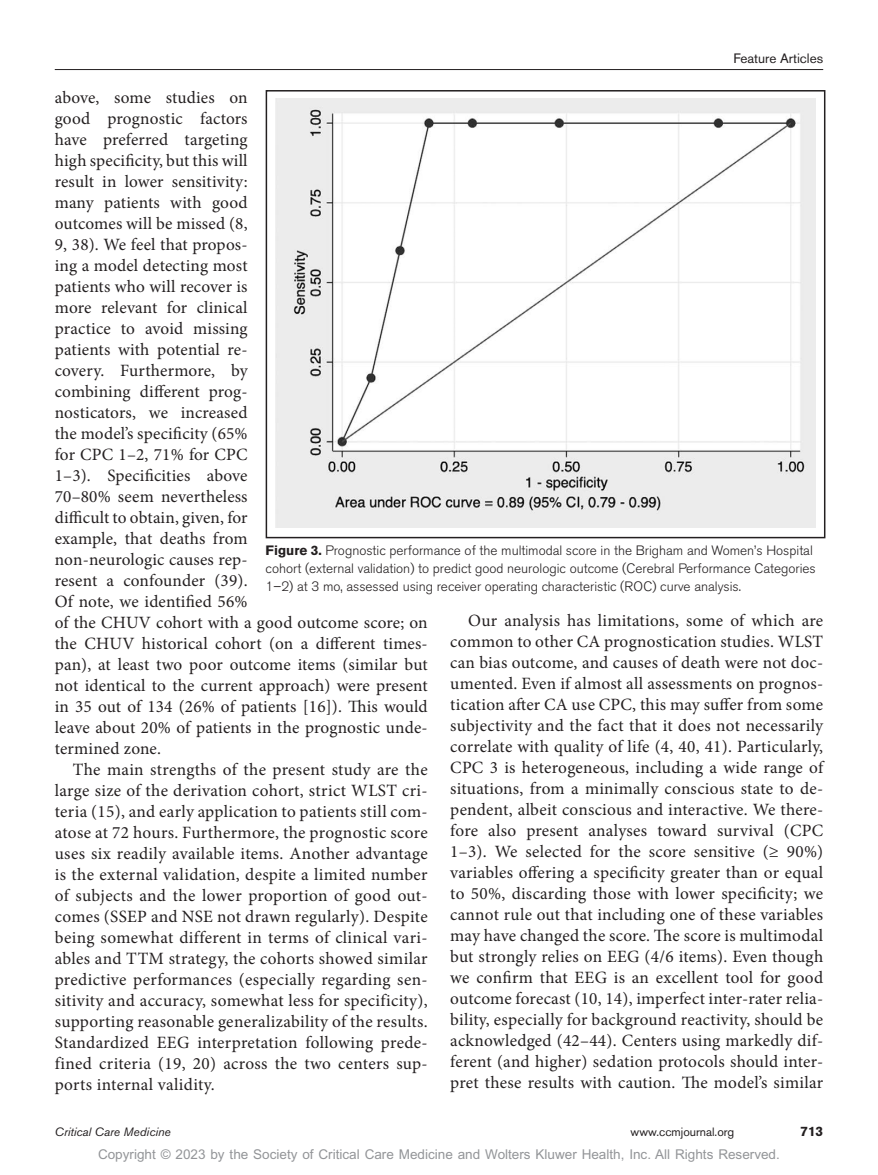
<style>
.page{position:relative;width:878px;height:1175px;background:#fff}
.page>*{position:absolute;margin:0;border:0;box-sizing:border-box;transform-origin:0 0}
.t1{font:17.25px/21px "Minion Pro";letter-spacing:.01em;color:#231f20;text-align:justify}
.t2{font:300 13.5px/18px "Akzidenz Grotesk BE";color:#231f20}
.t3{font:13.5px "Arial MT Std";color:#939598}
.t4{font:13.5px "Akzidenz Grotesk BE";color:#231f20}
.t5{font:700 13.5px "Akzidenz Grotesk BE";color:#231f20}
.t6{font:italic 12px "Akzidenz Grotesk BE";color:#231f20}
.t7{font:12px "Akzidenz Grotesk BE";color:#231f20}
.s1{font-weight:700}
</style>
<div class="page">
<hr style="left:55px;top:69px;width:768px;height:1px;background:#231f20">
<img style="left:275px;top:98px;width:540px;height:429px">
<div style="left:265px;top:90px;width:560px;height:448px;border:2px solid #231f20"></div>
<p class="t4" style="left:733px;top:50px;width:91px">Feature Articles</p>
<p class="t1" style="left:55px;top:87px;width:374px;text-align:left">above, some studies on<br>good prognostic factors<br>have preferred targeting<br>high specificity, but this will<br>result in lower sensitivity:<br>many patients with good<br>outcomes will be missed (8,<br>9, 38). We feel that propos-<br>ing a model detecting most<br>patients who will recover is<br>more relevant for clinical<br>practice to avoid missing<br>patients with potential re-<br>covery. Furthermore, by<br>combining different prog-<br>nosticators, we increased<br>the model’s specificity (65%<br>for CPC 1–2, 71% for CPC<br>1–3). Specificities above<br>70–80% seem nevertheless<br>difficult to obtain, given, for<br>example, that deaths from<br>non-neurologic causes rep-<br>resent a confounder (39).<br>Of note, we identified 56%<br>of the CHUV cohort with a good outcome score; on the CHUV historical cohort (on a different times&shy;pan), at least two poor outcome items (similar but not identical to the current approach) were present in 35 out of 134 (26% of patients [16]). This would leave about 20% of patients in the prognostic unde&shy;termined zone.</p>
<p class="t1" style="left:55px;top:758px;width:374px;text-indent:18px">The main strengths of the present study are the large size of the derivation cohort, strict WLST cri&shy;teria (15), and early application to patients still com&shy;atose at 72 hours. Furthermore, the prognostic score uses six readily available items. Another advantage is the external validation, despite a limited number of subjects and the lower proportion of good out&shy;comes (SSEP and NSE not drawn regularly). Despite being somewhat different in terms of clinical vari&shy;ables and TTM strategy, the cohorts showed similar predictive performances (especially regarding sen&shy;sitivity and accuracy, somewhat less for specificity), supporting reasonable generalizability of the results.<br>Standardized EEG interpretation following prede&shy;fined criteria (19, 20) across the two centers sup&shy;ports internal validity.</p>
<p class="t2" style="left:265px;top:542px;width:551px"><span class="s1">Figure 3.</span> Prognostic performance of the multimodal score in the Brigham and Women’s Hospital cohort (external validation) to predict good neurologic outcome (Cerebral Performance Categories<br>1–2) at 3 mo, assessed using receiver operating characteristic (ROC) curve analysis.</p>
<p class="t1" style="left:450px;top:610px;width:374px;text-indent:18px">Our analysis has limitations, some of which are common to other CA prognostication studies. WLST can bias outcome, and causes of death were not doc&shy;umented. Even if almost all assessments on prognos&shy;tication after CA use CPC, this may suffer from some subjectivity and the fact that it does not necessarily correlate with quality of life (4, 40, 41). Particularly, CPC 3 is heterogeneous, including a wide range of situations, from a minimally conscious state to de&shy;pendent, albeit conscious and interactive. We there&shy;fore also present analyses toward survival (CPC 1–3). We selected for the score sensitive (≥ 90%) variables offering a specificity greater than or equal to 50%, discarding those with lower specificity; we cannot rule out that including one of these variables may have changed the score. The score is multimodal but strongly relies on EEG (4/6 items). Even though we confirm that EEG is an excellent tool for good outcome forecast (10, 14), imperfect inter-rater relia&shy;bility, especially for background reactivity, should be acknowledged (42–44). Centers using markedly dif&shy;ferent (and higher) sedation protocols should inter&shy;pret these results with caution. The model’s similar</p>
<p class="t6" style="left:55px;top:1125px;width:118px">Critical Care Medicine</p>
<p class="t7" style="left:630px;top:1125px;width:105px">www.ccmjournal.org</p>
<p class="t5" style="left:800px;top:1123px;width:24px">713</p>
<p class="t3" style="left:98px;top:1146px;width:683px">Copyright © 2023 by the Society of Critical Care Medicine and Wolters Kluwer Health, Inc. All Rights Reserved.</p>
</div>
